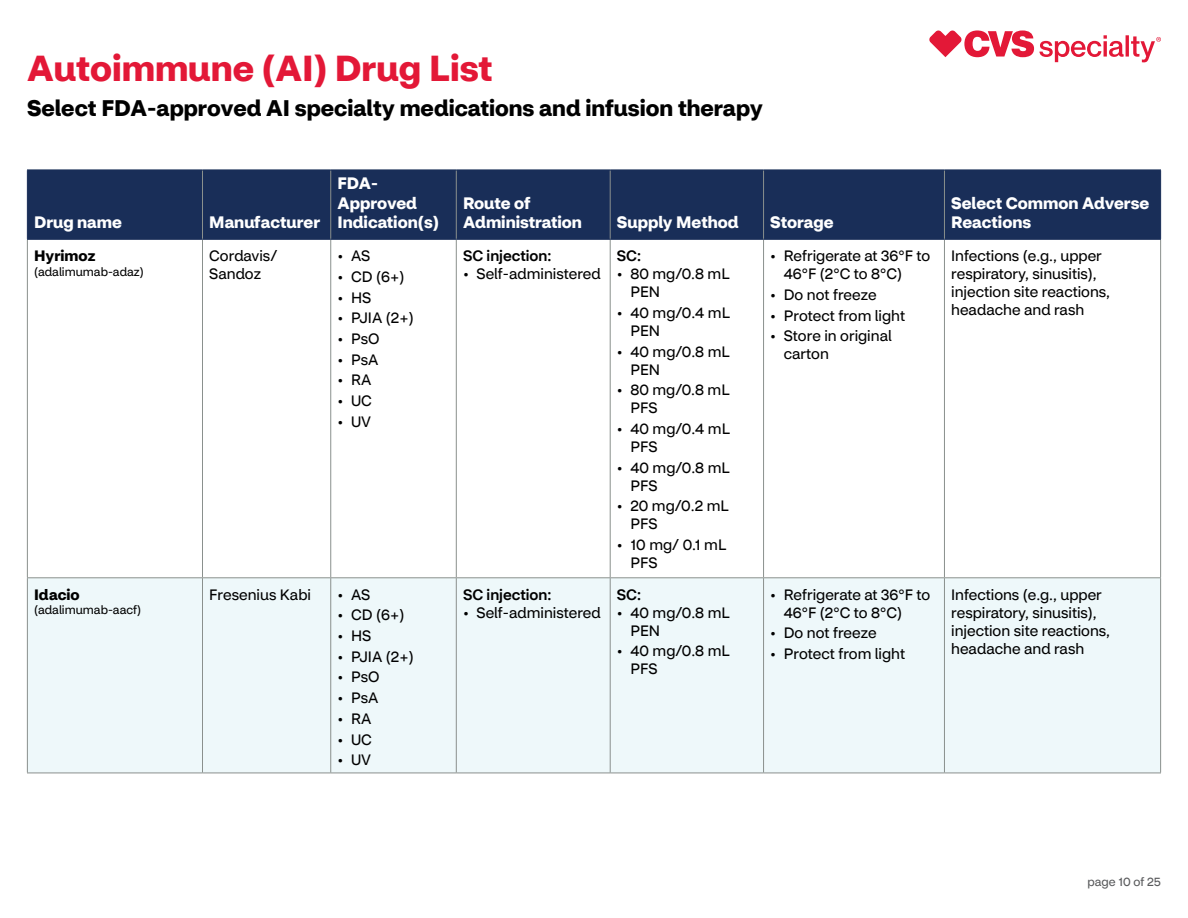
<style>
.page{position:relative;width:1188px;height:918px;background:#fff}
.page>*{position:absolute;margin:0;border:0;box-sizing:border-box;transform-origin:0 0}
.t1{font:700 36px "CVS Health Sans";color:#e31837}
.t2{font:700 22.5px "CVS Health Sans";color:#000}
.Table_Header{font:700 16.5px/19.8px "CVS Health Sans";color:#fff}
.Select_common_adverse_reactions{font:15px/18px "CVS Health Sans";color:#000}
.Table_copy_Medium{font:500 15px "CVS Health Sans";color:#000}
.Brand_name_title{font:700 15px "CVS Health Sans";color:#000}
.Chemical_name_title{font:12px "CVS Health Sans";color:#000}
.t3{font:12px "CVS Health Sans";color:#58595b}
</style>
<div class="page">
<svg style="left:929px;top:30px;width:232px;height:32px"></svg>
<div style="left:28px;top:171px;width:1132px;height:68px;background:#192e58"></div>
<div style="left:28px;top:578px;width:1132px;height:195px;background:#eef8fa"></div>
<hr style="left:202px;top:240px;width:1px;height:337px;background:#8a908d">
<hr style="left:330px;top:240px;width:1px;height:337px;background:#8a908d">
<hr style="left:456px;top:240px;width:1px;height:337px;background:#8a908d">
<hr style="left:610px;top:240px;width:1px;height:337px;background:#8a908d">
<hr style="left:763px;top:240px;width:1px;height:337px;background:#8a908d">
<hr style="left:944px;top:240px;width:1px;height:337px;background:#8a908d">
<hr style="left:27px;top:577px;width:175px;height:1px;background:#8a908d">
<hr style="left:202px;top:577px;width:129px;height:1px;background:#8a908d">
<hr style="left:202px;top:578px;width:1px;height:195px;background:#8a908d">
<hr style="left:331px;top:577px;width:125px;height:1px;background:#8a908d">
<hr style="left:330px;top:578px;width:1px;height:195px;background:#8a908d">
<hr style="left:456px;top:578px;width:1px;height:195px;background:#8a908d">
<hr style="left:610px;top:578px;width:1px;height:195px;background:#8a908d">
<hr style="left:763px;top:578px;width:1px;height:195px;background:#8a908d">
<hr style="left:944px;top:578px;width:1px;height:195px;background:#8a908d">
<hr style="left:27px;top:773px;width:175px;height:1px;background:#8a908d">
<hr style="left:202px;top:773px;width:129px;height:1px;background:#8a908d">
<hr style="left:331px;top:773px;width:125px;height:1px;background:#8a908d">
<hr style="left:456px;top:773px;width:154px;height:1px;background:#8a908d">
<hr style="left:610px;top:773px;width:154px;height:1px;background:#8a908d">
<hr style="left:764px;top:773px;width:180px;height:1px;background:#8a908d">
<hr style="left:944px;top:773px;width:217px;height:1px;background:#8a908d">
<hr style="left:202px;top:170px;width:1px;height:69px;background:#8a908d">
<hr style="left:330px;top:170px;width:1px;height:69px;background:#8a908d">
<hr style="left:456px;top:170px;width:1px;height:69px;background:#8a908d">
<hr style="left:610px;top:170px;width:1px;height:69px;background:#8a908d">
<hr style="left:763px;top:170px;width:1px;height:69px;background:#8a908d">
<hr style="left:944px;top:170px;width:1px;height:69px;background:#8a908d">
<hr style="left:27px;top:240px;width:1px;height:337px;background:#8a908d">
<hr style="left:1160px;top:240px;width:1px;height:337px;background:#8a908d">
<hr style="left:27px;top:578px;width:1px;height:195px;background:#8a908d">
<hr style="left:456px;top:577px;width:154px;height:1px;background:#8a908d">
<hr style="left:610px;top:577px;width:154px;height:1px;background:#8a908d">
<hr style="left:764px;top:577px;width:180px;height:1px;background:#8a908d">
<hr style="left:944px;top:577px;width:217px;height:1px;background:#8a908d">
<hr style="left:1160px;top:578px;width:1px;height:195px;background:#8a908d">
<hr style="left:27px;top:170px;width:175px;height:1px;background:#192e58">
<hr style="left:27px;top:170px;width:1px;height:69px;background:#192e58">
<hr style="left:202px;top:170px;width:129px;height:1px;background:#192e58">
<hr style="left:331px;top:170px;width:125px;height:1px;background:#192e58">
<hr style="left:456px;top:170px;width:154px;height:1px;background:#192e58">
<hr style="left:610px;top:170px;width:154px;height:1px;background:#192e58">
<hr style="left:764px;top:170px;width:180px;height:1px;background:#192e58">
<hr style="left:944px;top:170px;width:217px;height:1px;background:#192e58">
<hr style="left:1160px;top:170px;width:1px;height:69px;background:#192e58">
<hr style="left:27px;top:239px;width:175px;height:1px;background:#192e58">
<hr style="left:202px;top:239px;width:129px;height:1px;background:#192e58">
<hr style="left:331px;top:239px;width:125px;height:1px;background:#192e58">
<hr style="left:456px;top:239px;width:154px;height:1px;background:#192e58">
<hr style="left:610px;top:239px;width:154px;height:1px;background:#192e58">
<hr style="left:764px;top:239px;width:180px;height:1px;background:#192e58">
<hr style="left:944px;top:239px;width:217px;height:1px;background:#192e58">
<h1 class="t1" style="left:27px;top:45px;width:467px">Autoimmune (AI) Drug List</h1>
<h2 class="t2" style="left:27px;top:94px;width:737px">Select FDA-approved AI specialty medications and infusion therapy</h2>
<p class="Table_Header" style="left:34px;top:213px;width:89px">Drug name</p>
<p class="Table_Header" style="left:209px;top:213px;width:113px">Manufacturer</p>
<p class="Table_Header" style="left:338px;top:173px;width:103px">FDA-<br>Approved<br>Indication(s)</p>
<p class="Table_Header" style="left:463px;top:193px;width:120px">Route of<br>Administration</p>
<p class="Table_Header" style="left:617px;top:213px;width:123px">Supply Method</p>
<p class="Table_Header" style="left:770px;top:213px;width:65px">Storage</p>
<p class="Table_Header" style="left:951px;top:193px;width:200px">Select Common Adverse<br>Reactions</p>
<p class="Brand_name_title" style="left:34px;top:246px;width:63px">Hyrimoz</p>
<p class="Chemical_name_title" style="left:34px;top:264px;width:111px">(adalimumab-adaz)</p>
<p class="Select_common_adverse_reactions" style="left:209px;top:247px;width:70px">Cordavis/<br>Sandoz</p>
<p class="Select_common_adverse_reactions" style="left:338px;top:247px;width:34px">• AS</p>
<p class="Select_common_adverse_reactions" style="left:338px;top:268px;width:68px">• CD (6+)</p>
<p class="Select_common_adverse_reactions" style="left:338px;top:288px;width:35px">• HS</p>
<p class="Select_common_adverse_reactions" style="left:338px;top:309px;width:78px">• PJIA (2+)</p>
<p class="Select_common_adverse_reactions" style="left:338px;top:330px;width:43px">• PsO</p>
<p class="Select_common_adverse_reactions" style="left:338px;top:350px;width:42px">• PsA</p>
<p class="Select_common_adverse_reactions" style="left:338px;top:371px;width:36px">• RA</p>
<p class="Select_common_adverse_reactions" style="left:338px;top:392px;width:36px">• UC</p>
<p class="Select_common_adverse_reactions" style="left:338px;top:413px;width:35px">• UV</p>
<p class="Table_copy_Medium" style="left:463px;top:247px;width:90px">SC injection:</p>
<p class="Select_common_adverse_reactions" style="left:463px;top:265px;width:139px">• Self-administered</p>
<p class="Table_copy_Medium" style="left:617px;top:247px;width:26px">SC:</p>
<p class="Select_common_adverse_reactions" style="left:630px;top:265px;width:101px;text-indent:-14px">• 80 mg/0.8 mL<br>PEN</p>
<p class="Select_common_adverse_reactions" style="left:630px;top:304px;width:101px;text-indent:-14px">• 40 mg/0.4 mL<br>PEN</p>
<p class="Select_common_adverse_reactions" style="left:630px;top:342px;width:101px;text-indent:-14px">• 40 mg/0.8 mL<br>PEN</p>
<p class="Select_common_adverse_reactions" style="left:630px;top:381px;width:101px;text-indent:-14px">• 80 mg/0.8 mL<br>PFS</p>
<p class="Select_common_adverse_reactions" style="left:630px;top:420px;width:101px;text-indent:-14px">• 40 mg/0.4 mL<br>PFS</p>
<p class="Select_common_adverse_reactions" style="left:630px;top:458px;width:101px;text-indent:-14px">• 40 mg/0.8 mL<br>PFS</p>
<p class="Select_common_adverse_reactions" style="left:630px;top:497px;width:100px;text-indent:-14px">• 20 mg/0.2 mL<br>PFS</p>
<p class="Select_common_adverse_reactions" style="left:630px;top:536px;width:98px;text-indent:-14px">• 10 mg/ 0.1 mL<br>PFS</p>
<p class="Select_common_adverse_reactions" style="left:784px;top:247px;width:148px;text-indent:-14px">• Refrigerate at 36°F to<br>46°F (2°C to 8°C)</p>
<p class="Select_common_adverse_reactions" style="left:770px;top:286px;width:108px">• Do not freeze</p>
<p class="Select_common_adverse_reactions" style="left:770px;top:306px;width:136px">• Protect from light</p>
<p class="Select_common_adverse_reactions" style="left:784px;top:327px;width:109px;text-indent:-14px">• Store in original carton</p>
<p class="Select_common_adverse_reactions" style="left:951px;top:247px;width:161px">Infections (e.g., upper respiratory, sinusitis), injection site reactions, headache and rash</p>
<p class="Brand_name_title" style="left:34px;top:585px;width:47px">Idacio</p>
<p class="Chemical_name_title" style="left:34px;top:603px;width:109px">(adalimumab-aacf)</p>
<p class="Select_common_adverse_reactions" style="left:209px;top:585px;width:103px">Fresenius Kabi</p>
<p class="Select_common_adverse_reactions" style="left:338px;top:585px;width:34px">• AS</p>
<p class="Select_common_adverse_reactions" style="left:338px;top:606px;width:68px">• CD (6+)</p>
<p class="Select_common_adverse_reactions" style="left:338px;top:627px;width:35px">• HS</p>
<p class="Select_common_adverse_reactions" style="left:338px;top:648px;width:78px">• PJIA (2+)</p>
<p class="Select_common_adverse_reactions" style="left:338px;top:668px;width:43px">• PsO</p>
<p class="Select_common_adverse_reactions" style="left:338px;top:689px;width:42px">• PsA</p>
<p class="Select_common_adverse_reactions" style="left:338px;top:710px;width:36px">• RA</p>
<p class="Select_common_adverse_reactions" style="left:338px;top:730px;width:36px">• UC</p>
<p class="Select_common_adverse_reactions" style="left:338px;top:751px;width:35px">• UV</p>
<p class="Table_copy_Medium" style="left:463px;top:585px;width:90px">SC injection:</p>
<p class="Select_common_adverse_reactions" style="left:463px;top:603px;width:139px">• Self-administered</p>
<p class="Table_copy_Medium" style="left:617px;top:585px;width:26px">SC:</p>
<p class="Select_common_adverse_reactions" style="left:630px;top:603px;width:101px;text-indent:-14px">• 40 mg/0.8 mL<br>PEN</p>
<p class="Select_common_adverse_reactions" style="left:630px;top:642px;width:101px;text-indent:-14px">• 40 mg/0.8 mL<br>PFS</p>
<p class="Select_common_adverse_reactions" style="left:784px;top:585px;width:148px;text-indent:-14px">• Refrigerate at 36°F to<br>46°F (2°C to 8°C)</p>
<p class="Select_common_adverse_reactions" style="left:770px;top:624px;width:108px">• Do not freeze</p>
<p class="Select_common_adverse_reactions" style="left:770px;top:645px;width:136px">• Protect from light</p>
<p class="Select_common_adverse_reactions" style="left:951px;top:585px;width:161px">Infections (e.g., upper respiratory, sinusitis), injection site reactions, headache and rash</p>
<p class="t3" style="left:1087px;top:874px;width:75px">page 10 of 25</p>
</div>
